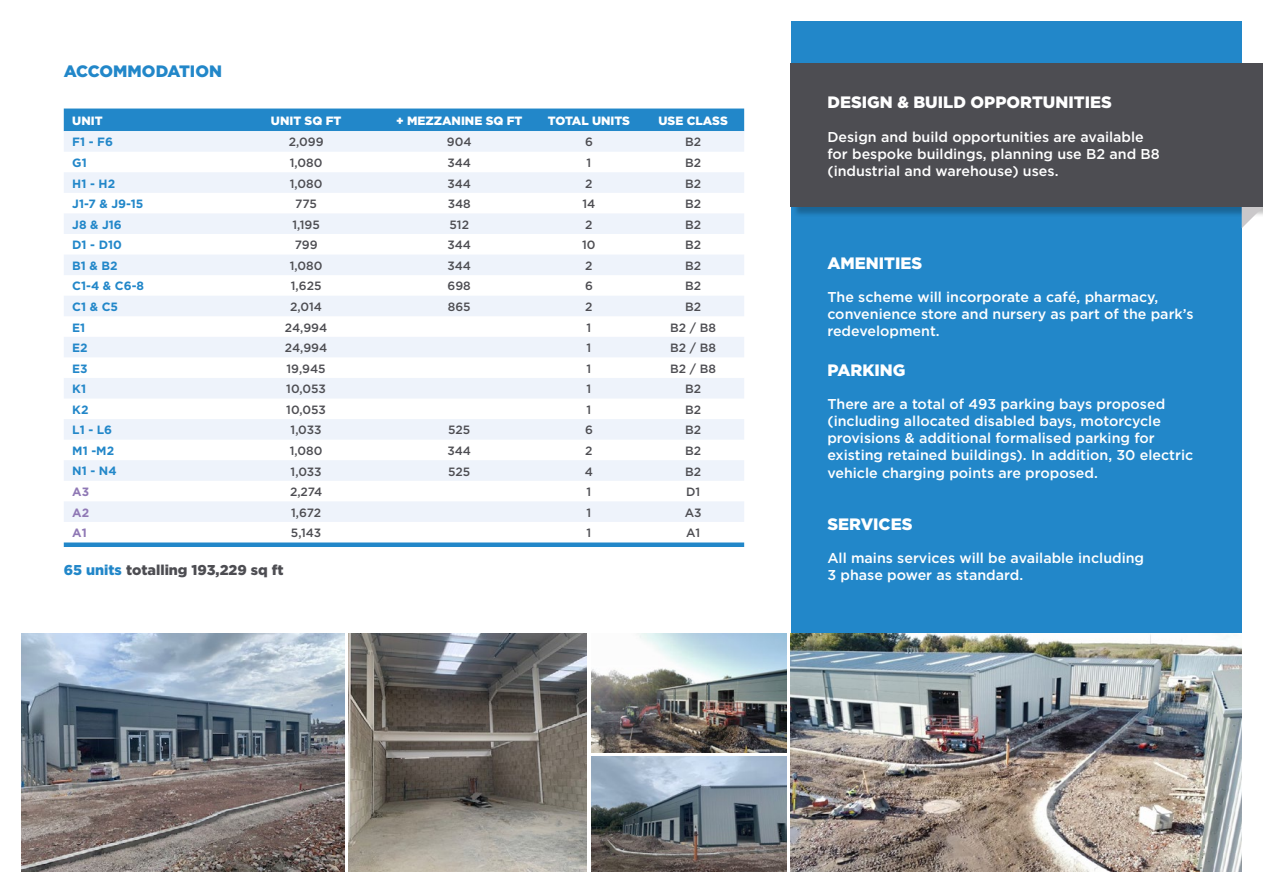
<style>
.page{position:relative;width:1263px;height:893px;background:#fff}
.page>*{position:absolute;margin:0;border:0;box-sizing:border-box;transform-origin:0 0}
.t1{font:900 16.5px "Gotham HTF";color:#fff}
.t2{font:900 16.5px "Gotham HTF";color:#2287c9}
.t3{font:500 14.25px/17.1px "Gotham HTF";color:#fff}
.t4{font:900 14.25px "Gotham HTF";color:#4d4d52}
.t5{font:500 12px "Gotham HTF";color:#4d4d52}
.t6{font:700 12px "Gotham HTF";color:#2287c9}
.t7{font:900 12px "Gotham HTF";color:#fff}
.t8{font:700 12px "Gotham HTF";color:#8f78b5}
.s1{color:#2287c9}
</style>
<div class="page">
<div style="left:791px;top:21px;width:451px;height:851px;background:#2287c9"></div>
<div style="left:792px;top:65px;width:471px;height:152px;background:#000;opacity:.25"></div>
<div style="left:791px;top:64px;width:472px;height:143px;background:#4d4d52"></div>
<div style="left:64px;top:109px;width:680px;height:22px;background:#2287c9"></div>
<svg style="left:64px;top:131px;width:680px;height:391px;fill:#eef3fb"></svg>
<svg style="left:64px;top:542px;width:680px;height:5px;background:#3893ce"></svg>
<img style="left:349px;top:634px;width:238px;height:238px">
<img style="left:791px;top:634px;width:451px;height:238px">
<svg style="left:1242px;top:207px;width:21px;height:21px"></svg>
<img style="left:21px;top:634px;width:323px;height:238px">
<img style="left:591px;top:634px;width:196px;height:119px">
<img style="left:591px;top:757px;width:196px;height:115px">
<p class="t2" style="left:64px;top:62px;width:160px">ACCOMMODATION</p>
<p class="t7" style="left:72px;top:114px;width:32px">UNIT</p>
<p class="t7" style="left:271px;top:114px;width:72px">UNIT SQ FT</p>
<p class="t7" style="left:396px;top:114px;width:128px">+ MEZZANINE SQ FT</p>
<p class="t7" style="left:548px;top:114px;width:84px">TOTAL UNITS</p>
<p class="t7" style="left:658px;top:114px;width:71px">USE CLASS</p>
<p class="t6" style="left:72px;top:135px;width:42px">F1 - F6</p>
<p class="t5" style="left:289px;top:135px;width:36px">2,099</p>
<p class="t5" style="left:447px;top:135px;width:26px">904</p>
<p class="t5" style="left:585px;top:135px;width:9px">6</p>
<p class="t5" style="left:685px;top:135px;width:18px">B2</p>
<p class="t6" style="left:72px;top:156px;width:16px">G1</p>
<p class="t5" style="left:290px;top:156px;width:34px">1,080</p>
<p class="t5" style="left:447px;top:156px;width:25px">344</p>
<p class="t5" style="left:587px;top:156px;width:6px">1</p>
<p class="t5" style="left:685px;top:156px;width:18px">B2</p>
<p class="t6" style="left:72px;top:176px;width:44px">H1 - H2</p>
<p class="t5" style="left:290px;top:176px;width:34px">1,080</p>
<p class="t5" style="left:447px;top:176px;width:25px">344</p>
<p class="t5" style="left:585px;top:176px;width:9px">2</p>
<p class="t5" style="left:685px;top:176px;width:18px">B2</p>
<p class="t6" style="left:72px;top:197px;width:73px">J1-7 &amp; J9-15</p>
<p class="t5" style="left:295px;top:197px;width:23px">775</p>
<p class="t5" style="left:448px;top:197px;width:25px">348</p>
<p class="t5" style="left:582px;top:197px;width:14px">14</p>
<p class="t5" style="left:685px;top:197px;width:18px">B2</p>
<p class="t6" style="left:72px;top:217px;width:51px">J8 &amp; J16</p>
<p class="t5" style="left:292px;top:218px;width:29px">1,195</p>
<p class="t5" style="left:449px;top:218px;width:21px">512</p>
<p class="t5" style="left:585px;top:218px;width:9px">2</p>
<p class="t5" style="left:685px;top:218px;width:18px">B2</p>
<p class="t6" style="left:72px;top:238px;width:51px">D1 - D10</p>
<p class="t5" style="left:295px;top:238px;width:24px">799</p>
<p class="t5" style="left:447px;top:238px;width:25px">344</p>
<p class="t5" style="left:582px;top:238px;width:15px">10</p>
<p class="t5" style="left:685px;top:238px;width:18px">B2</p>
<p class="t6" style="left:72px;top:259px;width:47px">B1 &amp; B2</p>
<p class="t5" style="left:290px;top:259px;width:34px">1,080</p>
<p class="t5" style="left:447px;top:259px;width:25px">344</p>
<p class="t5" style="left:585px;top:259px;width:9px">2</p>
<p class="t5" style="left:685px;top:259px;width:18px">B2</p>
<p class="t6" style="left:72px;top:279px;width:73px">C1-4 &amp; C6-8</p>
<p class="t5" style="left:291px;top:279px;width:32px">1,625</p>
<p class="t5" style="left:448px;top:279px;width:25px">698</p>
<p class="t5" style="left:585px;top:279px;width:9px">6</p>
<p class="t5" style="left:685px;top:279px;width:18px">B2</p>
<p class="t6" style="left:72px;top:300px;width:47px">C1 &amp; C5</p>
<p class="t5" style="left:290px;top:300px;width:33px">2,014</p>
<p class="t5" style="left:448px;top:300px;width:24px">865</p>
<p class="t5" style="left:585px;top:300px;width:9px">2</p>
<p class="t5" style="left:685px;top:300px;width:18px">B2</p>
<p class="t6" style="left:72px;top:320px;width:15px">E1</p>
<p class="t5" style="left:285px;top:320px;width:44px">24,994</p>
<p class="t5" style="left:586px;top:320px;width:6px">1</p>
<p class="t5" style="left:670px;top:320px;width:47px">B2 / B8</p>
<p class="t6" style="left:72px;top:341px;width:17px">E2</p>
<p class="t5" style="left:285px;top:341px;width:44px">24,994</p>
<p class="t5" style="left:586px;top:341px;width:6px">1</p>
<p class="t5" style="left:670px;top:341px;width:47px">B2 / B8</p>
<p class="t6" style="left:72px;top:361px;width:17px">E3</p>
<p class="t5" style="left:286px;top:362px;width:41px">19,945</p>
<p class="t5" style="left:586px;top:362px;width:6px">1</p>
<p class="t5" style="left:670px;top:362px;width:47px">B2 / B8</p>
<p class="t6" style="left:72px;top:382px;width:15px">K1</p>
<p class="t5" style="left:286px;top:382px;width:41px">10,053</p>
<p class="t5" style="left:586px;top:382px;width:6px">1</p>
<p class="t5" style="left:685px;top:382px;width:18px">B2</p>
<p class="t6" style="left:72px;top:403px;width:18px">K2</p>
<p class="t5" style="left:286px;top:403px;width:41px">10,053</p>
<p class="t5" style="left:586px;top:403px;width:6px">1</p>
<p class="t5" style="left:685px;top:403px;width:18px">B2</p>
<p class="t6" style="left:72px;top:423px;width:41px">L1 - L6</p>
<p class="t5" style="left:291px;top:423px;width:33px">1,033</p>
<p class="t5" style="left:448px;top:423px;width:24px">525</p>
<p class="t5" style="left:585px;top:423px;width:9px">6</p>
<p class="t5" style="left:685px;top:423px;width:18px">B2</p>
<p class="t6" style="left:72px;top:444px;width:43px">M1 -M2</p>
<p class="t5" style="left:290px;top:444px;width:34px">1,080</p>
<p class="t5" style="left:447px;top:444px;width:25px">344</p>
<p class="t5" style="left:585px;top:444px;width:9px">2</p>
<p class="t5" style="left:685px;top:444px;width:18px">B2</p>
<p class="t6" style="left:72px;top:464px;width:46px">N1 - N4</p>
<p class="t5" style="left:291px;top:464px;width:33px">1,033</p>
<p class="t5" style="left:448px;top:464px;width:24px">525</p>
<p class="t5" style="left:585px;top:464px;width:10px">4</p>
<p class="t5" style="left:685px;top:464px;width:18px">B2</p>
<p class="t8" style="left:72px;top:485px;width:18px">A3</p>
<p class="t5" style="left:290px;top:485px;width:34px">2,274</p>
<p class="t5" style="left:587px;top:485px;width:6px">1</p>
<p class="t5" style="left:686px;top:485px;width:16px">D1</p>
<p class="t8" style="left:72px;top:505px;width:18px">A2</p>
<p class="t5" style="left:291px;top:506px;width:32px">1,672</p>
<p class="t5" style="left:587px;top:506px;width:6px">1</p>
<p class="t5" style="left:685px;top:506px;width:18px">A3</p>
<p class="t8" style="left:72px;top:526px;width:16px">A1</p>
<p class="t5" style="left:291px;top:526px;width:32px">5,143</p>
<p class="t5" style="left:587px;top:526px;width:6px">1</p>
<p class="t5" style="left:686px;top:526px;width:16px">A1</p>
<p class="t4" style="left:64px;top:562px;width:221px"><span class="s1">65 units</span> totalling 193,229 sq ft</p>
<p class="t1" style="left:827px;top:93px;width:286px">DESIGN &amp; BUILD OPPORTUNITIES</p>
<p class="t3" style="left:827px;top:128px;width:334px">Design and build opportunities are available for bespoke buildings, planning use B2 and B8 (industrial and warehouse) uses.</p>
<p class="t1" style="left:827px;top:253px;width:96px">AMENITIES</p>
<p class="t3" style="left:827px;top:288px;width:368px">The scheme will incorporate a café, pharmacy, convenience store and nursery as part of the park’s redevelopment.</p>
<p class="t1" style="left:827px;top:360px;width:80px">PARKING</p>
<p class="t3" style="left:827px;top:395px;width:367px">There are a total of 493 parking bays proposed (including allocated disabled bays, motorcycle provisions &amp; additional formalised parking for existing retained buildings). In addition, 30 electric vehicle charging points are proposed.</p>
<p class="t1" style="left:827px;top:514px;width:87px">SERVICES</p>
<p class="t3" style="left:827px;top:549px;width:318px">All mains services will be available including<br>3 phase power as standard.</p>
</div>
